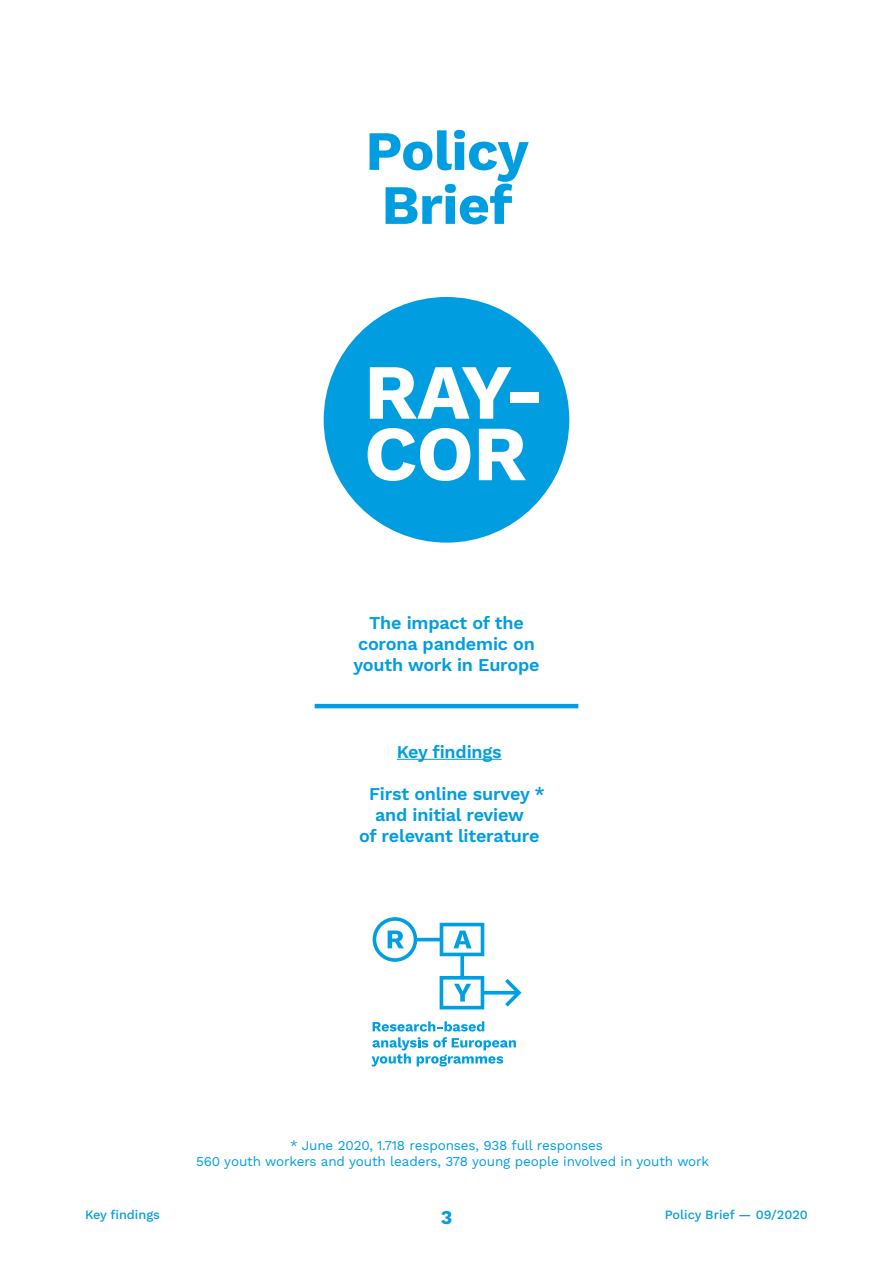
<style>
.page{position:relative;width:893px;height:1263px;background:#fff}
.page>*{position:absolute;margin:0;border:0;box-sizing:border-box;transform-origin:0 0}
.t1{font:700 78px/61.5px "Work Sans";letter-spacing:-.01em;color:#fff}
.t2{font:700 55.5px "Work Sans";letter-spacing:-.01em;color:#009de0}
.t3{font:700 19.5px "Work Sans";color:#009de0}
.t4{font:600 18px/21px "Work Sans";letter-spacing:-.01em;color:#009de0;text-align:center}
.t5{font:13.5px "Work Sans";letter-spacing:-.01em;color:#009de0}
.t6{font:500 12.75px "Work Sans";color:#009de0}
.s1{color:#fff}
</style>
<div class="page">
<hr style="left:397px;top:759px;width:105px;height:1px;background:#009de0">
<div style="left:319px;top:292px;width:255px;height:255px;background:#009de0;border-radius:50%"></div>
<div style="left:315px;top:288px;width:263px;height:264px;border:9px solid #fff;border-radius:50%"></div>
<hr style="left:315px;top:704px;width:263px;height:4px;background:#009de0">
<svg style="left:373px;top:1021px;width:111px;height:10px"></svg>
<svg style="left:371px;top:1037px;width:145px;height:29px"></svg>
<svg style="left:373px;top:917px;width:148px;height:92px"></svg>
<p class="t2" style="left:365px;top:109px;width:165px">Policy</p>
<p class="t2" style="left:381px;top:163px;width:132px">Brief</p>
<p class="t1" style="left:364px;top:358px;width:183px">RAY-<br>COR</p>
<p class="t4" style="left:353px;top:612px;width:188px">The impact of the corona pandemic on youth work in Europe</p>
<p class="t4" style="left:397px;top:740px;width:122px">Key findings <span class="s1">*</span></p>
<p class="t4" style="left:369px;top:782px;width:177px">First online survey * and initial review <span class="s1">*</span></p>
<p class="t4" style="left:359px;top:824px;width:197px">of relevant literature <span class="s1">*</span></p>
<p class="t5" style="left:290px;top:1135px;width:314px">* June 2020, 1.718 responses, 938 full responses</p>
<p class="t5" style="left:184px;top:1151px;width:527px"><span class="s1">*</span> 560 youth workers and youth leaders, 378 young people involved in youth work</p>
<p class="t6" style="left:85px;top:1205px;width:76px">Key findings</p>
<p class="t3" style="left:441px;top:1202px;width:13px">3</p>
<p class="t6" style="left:665px;top:1205px;width:145px">Policy Brief — 09/2020</p>
</div>
